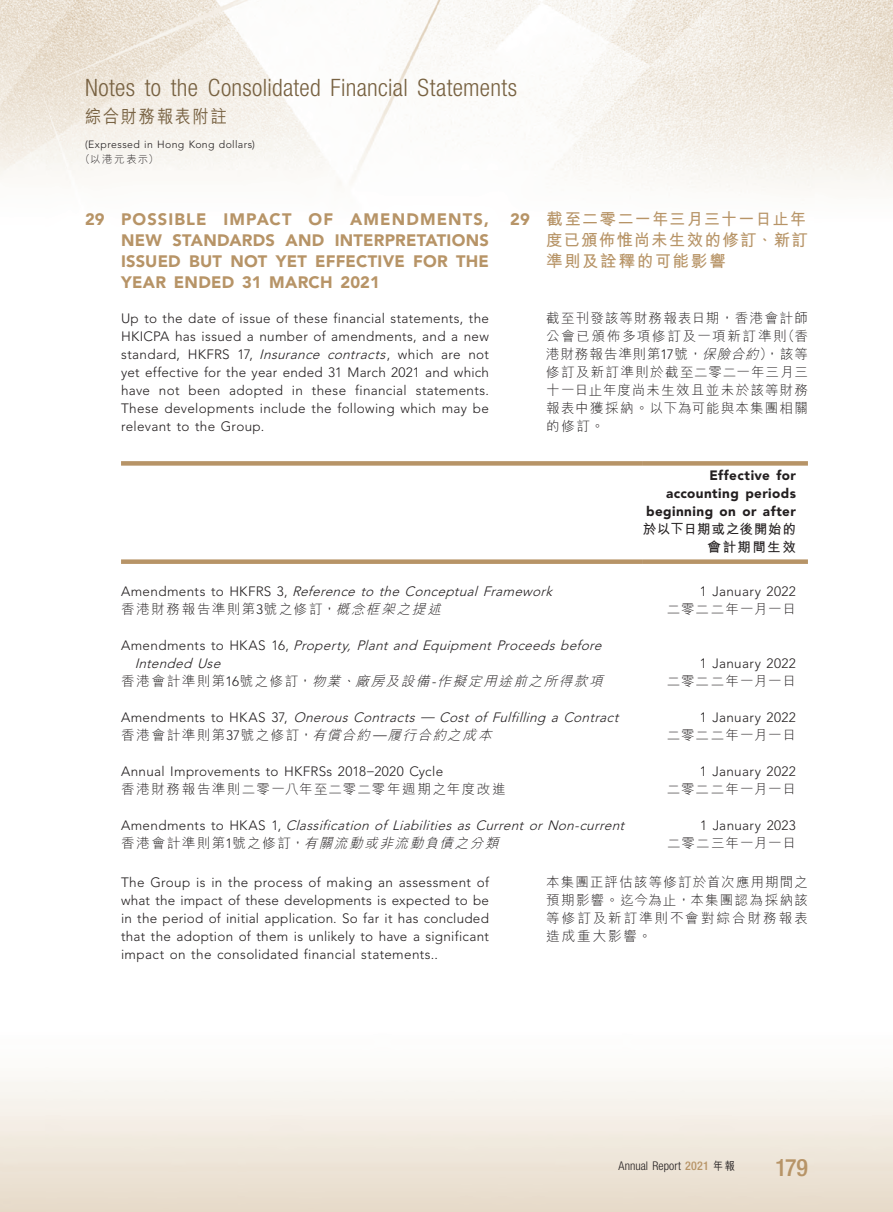
<style>
.page{position:relative;width:893px;height:1212px;background:#fff}
.page>*{position:absolute;margin:0;border:0;box-sizing:border-box;transform-origin:0 0}
.t1{font:300 condensed 24px "Helvetica Neue LT Std";letter-spacing:.01em;color:#786242}
.t2{font:500 condensed 24px "Helvetica Neue LT Std";color:#b79467}
.t3{font:500 18px "M Hei HK";letter-spacing:.105em;color:#786242;scale:.9 1}
._03_H1{font:900 16.5px/21px "Avenir LT Std";letter-spacing:.015em;color:#b79467;text-align:justify}
._03_H1-2{font:700 16.5px/21px "M Hei HK";letter-spacing:.07em;color:#b79467;text-align:justify}
._12___P2{font:300 13.5px/18px "Avenir LT Std";letter-spacing:.025em;color:#231f20;text-align:justify}
._15_Table_Stub{font:italic 300 13.5px/18px "Avenir LT Std";color:#231f20}
._12___P2-2{font:300 13.5px/18px "M Hei HK";letter-spacing:.095em;color:#231f20;text-align:justify}
._15_Table_Stub-2{font:300 13.5px "M Hei HK";letter-spacing:.12em;color:#231f20}
._01_Body_Text{font:300 13.5px "Avenir LT Std";letter-spacing:.025em;color:#231f20}
._15_Table_Stub-3{font:italic 300 13.5px "M Hei HK";color:#231f20}
._01_Body_Text-2{font:900 13.5px/18px "Avenir LT Std";letter-spacing:.03em;color:#231f20;text-align:right}
._01_Body_Text-3{font:300 13.5px "M Hei HK";letter-spacing:.07em;color:#231f20}
._15_Table_Stub-4{font:300 13.5px "Avenir LT Std";letter-spacing:.025em;color:#231f20}
._01_Body_Text-4{font:700 13.5px/18px "M Hei HK";letter-spacing:.055em;color:#231f20;text-align:right}
.t4{font:300 condensed 12px "Helvetica Neue LT Std";letter-spacing:.005em;color:#231f20}
.t5{font:300 10.5px "Avenir LT Std";letter-spacing:.035em;color:#231f20}
.t6{font:300 10.5px "M Hei HK";letter-spacing:.14em;color:#231f20}
.s1{font-style:italic}
.s2{font-family:"Avenir LT Std";font-weight:900}
.s3{font-family:"Avenir LT Std"}
.s4{font-style:normal}
.s5{font-family:"Avenir LT Std";font-style:normal}
.s6{font-family:"Avenir LT Std";font-style:italic}
.s7{font-weight:500;color:#b79467}
.s8{font-family:"M Hei HK";font-weight:500;font-stretch:normal;font-size:11.25px}
</style>
<div class="page">
<img style="left:0;top:0;width:893px;height:1212px">
<div style="left:121px;top:461px;width:522px;height:5px;background:#b79467"></div>
<div style="left:643px;top:461px;width:165px;height:5px;background:#b79467"></div>
<div style="left:121px;top:559px;width:522px;height:5px;background:#b79467"></div>
<div style="left:643px;top:559px;width:165px;height:5px;background:#b79467"></div>
<h1 class="t1" style="left:85px;top:74px;width:434px">Notes to the Consolidated Financial Statements</h1>
<h2 class="t3" style="left:85px;top:103px;width:159px">綜合財務報表附註</h2>
<p class="t5" style="left:85px;top:139px;width:171px">(Expressed in Hong Kong dollars)</p>
<p class="t6" style="left:80px;top:154px;width:81px">（以港元表示）</p>
<p class="_03_H1" style="left:121px;top:209px;width:369px;text-indent:-36px">29 POSSIBLE IMPACT OF AMENDMENTS, NEW STANDARDS AND INTERPRETATIONS ISSUED BUT NOT YET EFFECTIVE FOR THE YEAR ENDED 31 MARCH 2021</p>
<p class="_12___P2" style="left:121px;top:309px;width:370px">Up to the date of issue of these financial statements, the HKICPA has issued a number of amendments, and a new standard, HKFRS 17, <span class="s1">Insurance contracts</span>, which are not yet effective for the year ended 31 March 2021 and which have not been adopted in these financial statements.<br>These developments include the following which may be relevant to the Group.</p>
<p class="_03_H1-2" style="left:546px;top:207px;width:263px;text-indent:-36px"><span class="s2">29</span> 截至二零二一年三月三十一日止年度已頒佈惟尚未生效的修訂、新訂準則及詮釋的可能影響</p>
<p class="_12___P2-2" style="left:546px;top:309px;width:263px">截至刊發該等財務報表日期，香港會計師公會已頒佈多項修訂及一項新訂準則（香港財務報告準則第<span class="s3">17</span>號，<span class="s1">保險合約</span>），該等修訂及新訂準則於截至二零二一年三月三十一日止年度尚未生效且並未於該等財務報表中獲採納。以下為可能與本集團相關的修訂。</p>
<p class="_01_Body_Text-2" style="left:646px;top:466px;width:151px">Effective for accounting periods beginning on or after</p>
<p class="_01_Body_Text-4" style="left:643px;top:518px;width:155px">於以下日期或之後開始的會計期間生效</p>
<p class="_15_Table_Stub" style="left:121px;top:582px;width:437px"><span class="s4">A m e n d m e n t s t o H K F R S 3 ,</span> Reference to the Conceptual Framework</p>
<p class="_01_Body_Text" style="left:700px;top:583px;width:98px">1 January 2022</p>
<p class="_15_Table_Stub-2" style="left:121px;top:602px;width:325px">香港財務報告準則第<span class="s3">3</span>號之修訂，<span class="s1">概念框架之提述</span></p>
<p class="_01_Body_Text-3" style="left:667px;top:602px;width:131px">二零二二年一月一日</p>
<p class="_15_Table_Stub" style="left:135px;top:636px;width:472px;text-indent:-14px"><span class="s4">A m e n d m e n t s t o H K A S 1 6 ,</span> Property, Plant and Equipment Proceeds before<br>Intended Use</p>
<p class="_01_Body_Text" style="left:700px;top:655px;width:98px">1 January 2022</p>
<p class="_15_Table_Stub-3" style="left:121px;top:674px;width:487px"><span class="s4">香港會計準則第</span><span class="s5">16</span><span class="s4">號之修訂，</span>物業、廠房及設備<span class="s3">-</span>作擬定用途前之所得款項</p>
<p class="_01_Body_Text-3" style="left:667px;top:674px;width:131px">二零二二年一月一日</p>
<p class="_15_Table_Stub" style="left:121px;top:708px;width:503px"><span class="s4">A m e n d m e n t s t o H K A S 3 7 ,</span> Onerous Contracts — Cost of Fulfilling a Contract</p>
<p class="_01_Body_Text" style="left:700px;top:709px;width:98px">1 January 2022</p>
<p class="_15_Table_Stub-2" style="left:121px;top:728px;width:376px">香港會計準則第<span class="s3">37</span>號之修訂，<span class="s1">有償合約</span><span class="s6">—</span><span class="s1">履行合約之成本</span></p>
<p class="_01_Body_Text-3" style="left:667px;top:728px;width:131px">二零二二年一月一日</p>
<p class="_15_Table_Stub-4" style="left:121px;top:763px;width:324px">Annual Improvements to HKFRSs 2018–2020 Cycle</p>
<p class="_01_Body_Text" style="left:700px;top:763px;width:98px">1 January 2022</p>
<p class="_15_Table_Stub-2" style="left:121px;top:782px;width:386px">香港財務報告準則二零一八年至二零二零年週期之年度改進</p>
<p class="_01_Body_Text-3" style="left:667px;top:782px;width:131px">二零二二年一月一日</p>
<p class="_15_Table_Stub" style="left:121px;top:816px;width:509px"><span class="s4">A m e n d m e n t s t o H K A S 1 ,</span> Classification of Liabilities as Current or Non-current</p>
<p class="_01_Body_Text" style="left:700px;top:817px;width:97px">1 January 2023</p>
<p class="_15_Table_Stub-3" style="left:121px;top:836px;width:383px"><span class="s4">香港會計準則第</span><span class="s5">1</span><span class="s4">號之修訂，</span>有關流動或非流動負債之分類</p>
<p class="_01_Body_Text-3" style="left:667px;top:836px;width:130px">二零二三年一月一日</p>
<p class="_12___P2" style="left:121px;top:873px;width:369px">The Group is in the process of making an assessment of what the impact of these developments is expected to be in the period of initial application. So far it has concluded that the adoption of them is unlikely to have a significant impact on the consolidated financial statements..</p>
<p class="_12___P2-2" style="left:546px;top:872px;width:263px">本集團正評估該等修訂於首次應用期間之預期影響。迄今為止，本集團認為採納該等修訂及新訂準則不會對綜合財務報表造成重大影響。</p>
<p class="t4" style="left:618px;top:1158px;width:118px">Annual Report <span class="s7">2021</span> <span class="s8">年報</span></p>
<h1 class="t2" style="left:775px;top:1153px;width:34px">179</h1>
</div>
